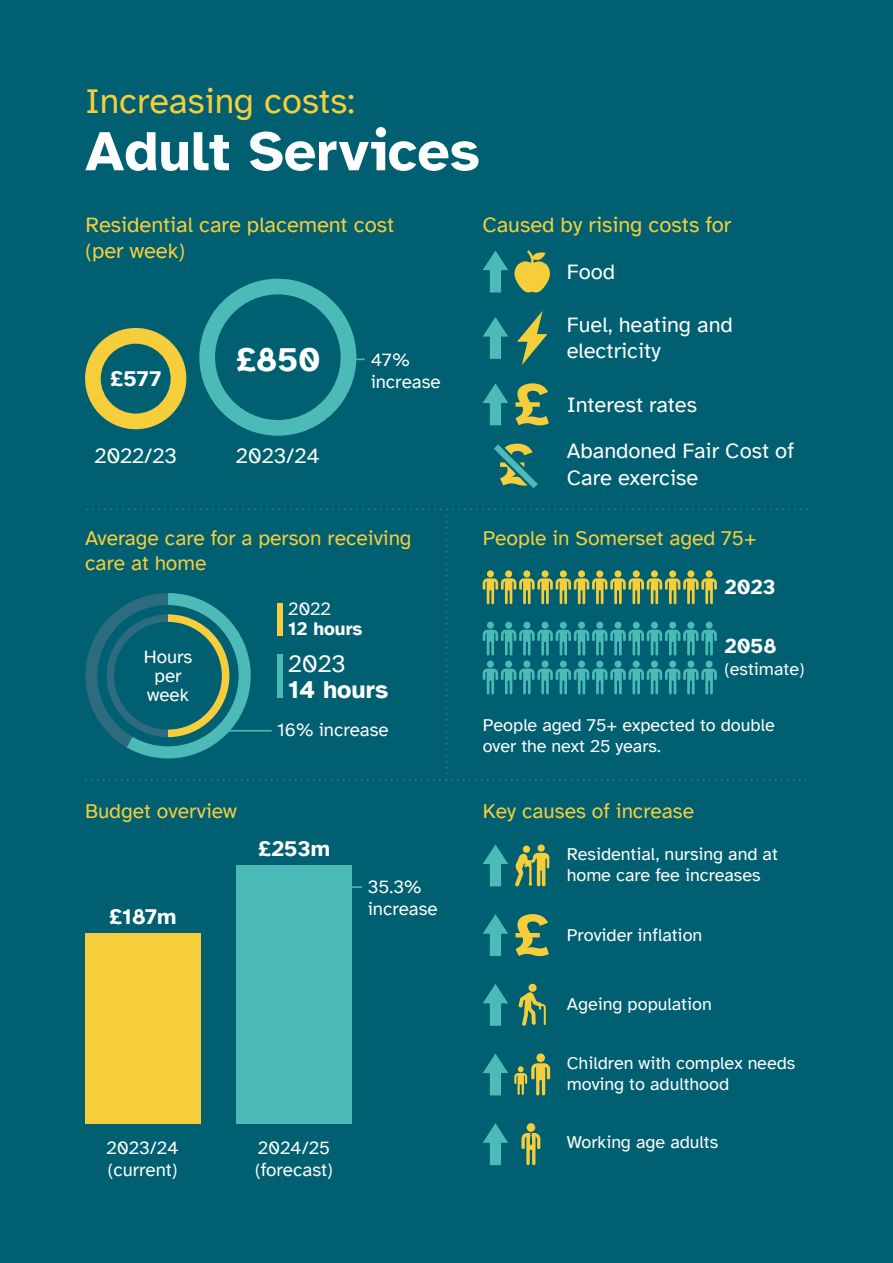
<style>
.page{position:relative;width:893px;height:1263px;background:#006072}
.page>*{position:absolute;margin:0;border:0;box-sizing:border-box;transform-origin:0 0}
.t1{font:700 57px "Atkinson Hyperlegible";color:#fff}
.t2{font:36px "Atkinson Hyperlegible";color:#f6ce3c}
.t3{font:700 33.9px "Atkinson Hyperlegible";color:#fff}
.t4{font:700 25.05px "Atkinson Hyperlegible";color:#fff}
.t5{font:25.05px "Atkinson Hyperlegible";color:#fff}
.t6{font:21.9px/26.2px "Atkinson Hyperlegible";color:#fff}
.t7{font:21.9px/26.2px "Atkinson Hyperlegible";color:#f6ce3c}
.t8{font:700 21.9px "Atkinson Hyperlegible";color:#fff}
.t9{font:21px/25.2px "Atkinson Hyperlegible";color:#f6ce3c}
.t10{font:700 21px "Atkinson Hyperlegible";color:#fff}
.t11{font:18.75px/22.5px "Atkinson Hyperlegible";color:#fff}
.t12{font:700 18.75px "Atkinson Hyperlegible";color:#fff}
.t13{font:18px/21.6px "Atkinson Hyperlegible";color:#fff}
</style>
<div class="page">
<svg style="left:85px;top:328px;width:101px;height:101px"></svg>
<svg style="left:199px;top:279px;width:166px;height:157px"></svg>
<svg style="left:514px;top:250px;width:36px;height:42px"></svg>
<svg style="left:483px;top:250px;width:25px;height:42px"></svg>
<svg style="left:483px;top:317px;width:25px;height:42px"></svg>
<svg style="left:517px;top:311px;width:30px;height:54px"></svg>
<svg style="left:483px;top:383px;width:25px;height:42px"></svg>
<svg style="left:515px;top:383px;width:34px;height:42px"></svg>
<svg style="left:483px;top:914px;width:25px;height:42px"></svg>
<svg style="left:515px;top:914px;width:34px;height:42px"></svg>
<hr style="left:319px;top:886px;width:43px;height:2px;background:#4cbbb8">
<svg style="left:85px;top:509px;width:723px;height:272px"></svg>
<div style="left:85px;top:933px;width:115px;height:190px;background:#f6ce3c"></div>
<div style="left:236px;top:865px;width:116px;height:258px;background:#4cbbb8"></div>
<svg style="left:483px;top:1053px;width:25px;height:42px"></svg>
<div style="left:536px;top:1053px;width:9px;height:9px;background:#f6ce3c;border-radius:50%"></div>
<svg style="left:514px;top:1063px;width:36px;height:32px"></svg>
<svg style="left:483px;top:1123px;width:25px;height:42px"></svg>
<svg style="left:483px;top:984px;width:25px;height:42px"></svg>
<div style="left:528px;top:984px;width:9px;height:8px;background:#f6ce3c;border-radius:50%"></div>
<svg style="left:518px;top:992px;width:28px;height:34px"></svg>
<svg style="left:483px;top:844px;width:25px;height:42px"></svg>
<div style="left:537px;top:844px;width:8px;height:8px;background:#f6ce3c;border-radius:50%"></div>
<div style="left:523px;top:845px;width:7px;height:8px;background:#f6ce3c;border-radius:50%"></div>
<svg style="left:515px;top:853px;width:34px;height:33px"></svg>
<div style="left:527px;top:1123px;width:8px;height:9px;background:#f6ce3c;border-radius:50%"></div>
<svg style="left:521px;top:1133px;width:19px;height:32px"></svg>
<svg style="left:494px;top:443px;width:44px;height:45px"></svg>
<h2 class="t2" style="left:85px;top:81px;width:271px">Increasing costs:</h2>
<h1 class="t1" style="left:85px;top:117px;width:397px">Adult Services</h1>
<p class="t7" style="left:85px;top:211px;width:310px">Residential care placement cost (per week)</p>
<p class="t8" style="left:110px;top:365px;width:53px">£577</p>
<p class="t6" style="left:94px;top:443px;width:84px">2022/23</p>
<h3 class="t3" style="left:235px;top:339px;width:87px">£850</h3>
<p class="t6" style="left:236px;top:443px;width:85px">2023/24</p>
<p class="t11" style="left:371px;top:348px;width:71px">47% increase</p>
<p class="t9" style="left:85px;top:525px;width:328px">Average care for a person receiving care at home</p>
<p class="t11" style="left:144px;top:648px;width:50px;line-height:18.8px;text-align:center">Hours per week</p>
<p class="t11" style="left:288px;top:598px;width:44px">2022</p>
<p class="t12" style="left:288px;top:618px;width:76px">12 hours</p>
<h3 class="t5" style="left:288px;top:649px;width:59px">2023</h3>
<h3 class="t4" style="left:288px;top:674px;width:102px">14 hours</h3>
<p class="t11" style="left:277px;top:719px;width:113px">16% increase</p>
<p class="t9" style="left:85px;top:799px;width:153px">Budget overview</p>
<p class="t8" style="left:109px;top:903px;width:69px">£187m</p>
<p class="t8" style="left:258px;top:836px;width:74px">£253m</p>
<p class="t11" style="left:368px;top:875px;width:71px">35.3% increase</p>
<p class="t11" style="left:107px;top:1136px;width:73px">2023/24 (current)</p>
<p class="t11" style="left:255px;top:1136px;width:79px">2024/25 (forecast)</p>
<p class="t7" style="left:482px;top:211px;width:250px">Caused by rising costs for</p>
<p class="t6" style="left:567px;top:259px;width:50px">Food</p>
<p class="t6" style="left:567px;top:312px;width:168px">Fuel, heating and electricity</p>
<p class="t6" style="left:567px;top:392px;width:132px">Interest rates</p>
<p class="t6" style="left:567px;top:438px;width:229px">Abandoned Fair Cost of<br>Care exercise</p>
<p class="t9" style="left:483px;top:525px;width:276px">People in Somerset aged 75+</p>
<p class="t10" style="left:724px;top:574px;width:53px">2023</p>
<p class="t10" style="left:724px;top:634px;width:53px">2058</p>
<p class="t13" style="left:724px;top:658px;width:81px">(estimate)</p>
<p class="t13" style="left:483px;top:714px;width:294px">People aged 75+ expected to double over the next 25 years.</p>
<p class="t9" style="left:483px;top:799px;width:213px">Key causes of increase</p>
<p class="t13" style="left:567px;top:843px;width:213px">Residential, nursing and at home care fee increases</p>
<p class="t13" style="left:567px;top:924px;width:137px">Provider inflation</p>
<p class="t13" style="left:567px;top:994px;width:147px">Ageing population</p>
<p class="t13" style="left:567px;top:1052px;width:230px">Children with complex needs moving to adulthood</p>
<p class="t13" style="left:567px;top:1132px;width:153px">Working age adults</p>
</div>
